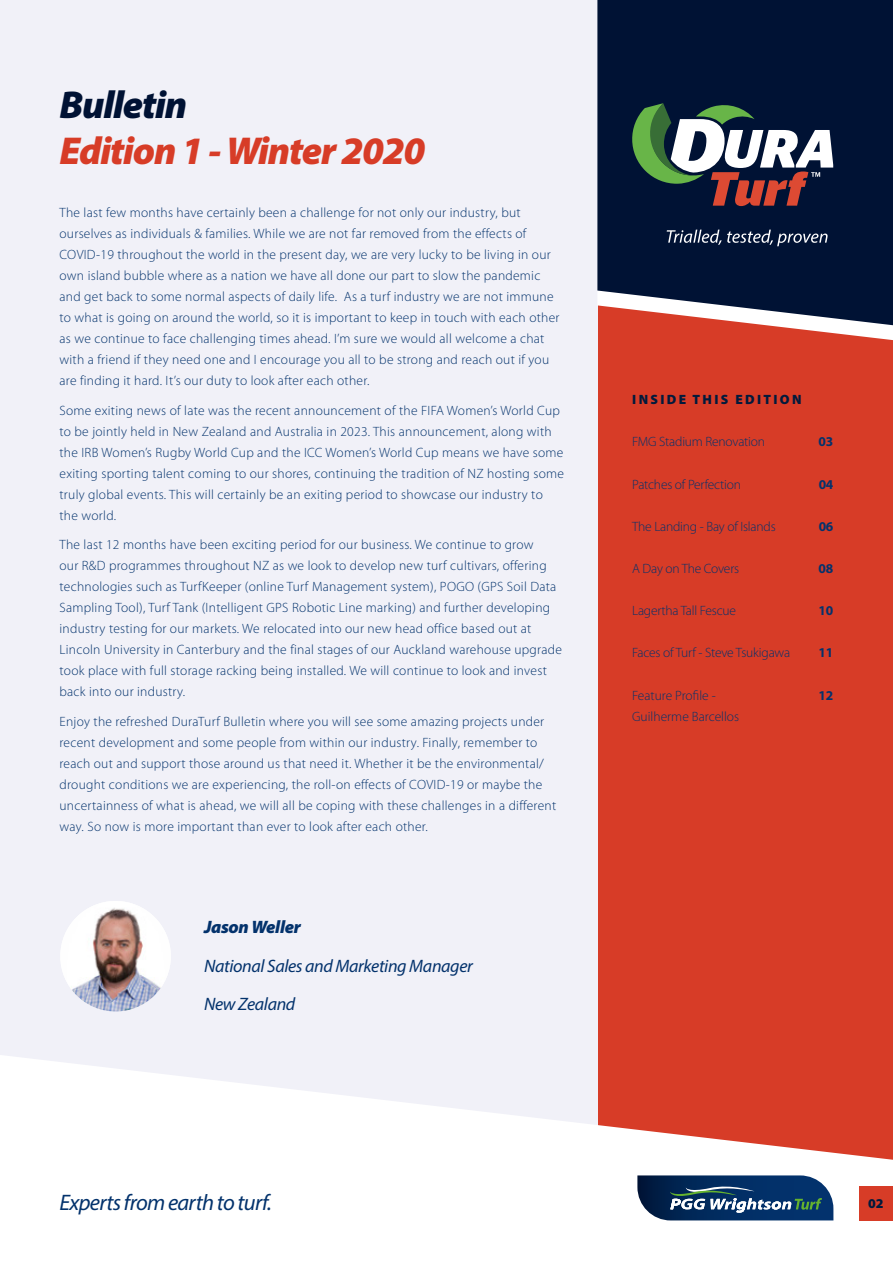
<style>
.page{position:relative;width:893px;height:1263px;background:#f1f1f8}
.page>*{position:absolute;margin:0;border:0;box-sizing:border-box;transform-origin:0 0}
.t1{font:italic 900 39px "Myriad Pro";letter-spacing:-.03em;color:#d73c27}
.t2{font:italic 900 39px "Myriad Pro";letter-spacing:-.03em;color:#001234}
.t3{font:italic 22.5px "Myriad Pro";letter-spacing:-.03em;color:#03326c}
.t4{font:italic 18px/38.5px "Myriad Pro";letter-spacing:-.02em;color:#03326c}
.t5{font:italic 900 18px "Myriad Pro";letter-spacing:-.02em;color:#03326c}
.t6{font:300 13.5px/21px "Myriad Pro";letter-spacing:.02em;color:#03326c}
.t7{font:300 13.5px "Myriad Pro";letter-spacing:-.015em;color:#03326c}
.t8{font:300 13.5px "Myriad Pro";color:#03326c}
.t9{font:900 13.5px "Myriad Pro";letter-spacing:.17em;color:#021a3c}
.t10{font:700 13.5px "Myriad Pro";letter-spacing:-.01em;color:#03326c}
</style>
<div class="page">
<div style="left:598px;top:0;width:295px;height:1212px;background:#d73c27"></div>
<img style="left:60px;top:901px;width:111px;height:110px;border-radius:55px">
<svg style="left:765px;top:325px;width:128px;height:15px"></svg>
<svg style="left:597px;top:0;width:296px;height:325px;background:#111e3d"></svg>
<svg style="left:667px;top:230px;width:161px;height:16px;background:#384660"></svg>
<svg style="left:632px;top:103px;width:201px;height:103px;background:#5a6164"></svg>
<svg style="left:0;top:1055px;width:893px;height:208px;fill:#fff"></svg>
<div style="left:859px;top:1186px;width:34px;height:34px;background:#d73c27"></div>
<svg style="left:637px;top:1175px;width:196px;height:45px;background:#2c4f75"></svg>
<h1 class="t2" style="left:60px;top:79px;width:129px">Bulletin</h1>
<h1 class="t1" style="left:60px;top:125px;width:367px">Edition 1 - Winter 2020</h1>
<p class="t6" style="left:60px;top:202px;width:501px">The last few months have certainly been a challenge for not only our industry, but ourselves as individuals &amp; families. While we are not far removed from the effects of COVID-19 throughout the world in the present day, we are very lucky to be living in our own island bubble where as a nation we have all done our part to slow the pandemic and get back to some normal aspects of daily life. As a turf industry we are not immune to what is going on around the world, so it is important to keep in touch with each other as we continue to face challenging times ahead. I’m sure we would all welcome a chat with a friend if they need one and I encourage you all to be strong and reach out if you are finding it hard. It’s our duty to look after each other.</p>
<p class="t6" style="left:60px;top:399px;width:506px">Some exiting news of late was the recent announcement of the FIFA Women’s World Cup to be jointly held in New Zealand and Australia in 2023. This announcement, along with the IRB Women’s Rugby World Cup and the ICC Women’s World Cup means we have some exiting sporting talent coming to our shores, continuing the tradition of NZ hosting some truly global events. This will certainly be an exiting period to showcase our industry to the world.</p>
<p class="t6" style="left:60px;top:534px;width:504px">The last 12 months have been exciting period for our business. We continue to grow<br>our R&amp;D programmes throughout NZ as we look to develop new turf cultivars, offering technologies such as TurfKeeper (online Turf Management system), POGO (GPS Soil Data Sampling Tool), Turf Tank (Intelligent GPS Robotic Line marking) and further developing industry testing for our markets. We relocated into our new head office based out at Lincoln University in Canterbury and the final stages of our Auckland warehouse upgrade took place with full storage racking being installed. We will continue to look and invest back into our industry.</p>
<p class="t6" style="left:60px;top:711px;width:498px">Enjoy the refreshed DuraTurf Bulletin where you will see some amazing projects under recent development and some people from within our industry. Finally, remember to reach out and support those around us that need it. Whether it be the environmental/ drought conditions we are experiencing, the roll-on effects of COVID-19 or maybe the uncertainness of what is ahead, we will all be coping with these challenges in a different way. So now is more important than ever to look after each other.</p>
<h3 class="t5" style="left:204px;top:915px;width:98px">Jason Weller</h3>
<h3 class="t4" style="left:204px;top:946px;width:270px">National Sales and Marketing Manager<br>New Zealand</h3>
<p class="t9" style="left:632px;top:391px;width:171px">INSIDE THIS EDITION</p>
<p class="t7" style="left:632px;top:434px;width:134px">FMG Stadium Renovation</p>
<p class="t10" style="left:819px;top:433px;width:16px">03</p>
<p class="t7" style="left:632px;top:476px;width:110px">Patches of Perfection</p>
<p class="t10" style="left:819px;top:475px;width:16px">04</p>
<p class="t7" style="left:632px;top:518px;width:145px">The Landing - Bay of Islands</p>
<p class="t10" style="left:819px;top:517px;width:16px">06</p>
<p class="t7" style="left:632px;top:560px;width:108px">A Day on The Covers</p>
<p class="t10" style="left:819px;top:560px;width:16px">08</p>
<p class="t7" style="left:632px;top:603px;width:105px">Lagertha Tall Fescue</p>
<p class="t10" style="left:819px;top:602px;width:16px">10</p>
<p class="t7" style="left:632px;top:645px;width:160px">Faces of Turf - Steve Tsukigawa</p>
<p class="t10" style="left:819px;top:644px;width:16px">11</p>
<p class="t8" style="left:632px;top:687px;width:85px">Feature Profile -</p>
<p class="t10" style="left:819px;top:686px;width:16px">12</p>
<p class="t8" style="left:632px;top:708px;width:108px">Guilherme Barcellos</p>
<h2 class="t3" style="left:60px;top:1188px;width:214px">Experts from earth to turf.</h2>
<p class="t9" style="left:868px;top:1194px;width:17px">02</p>
</div>
